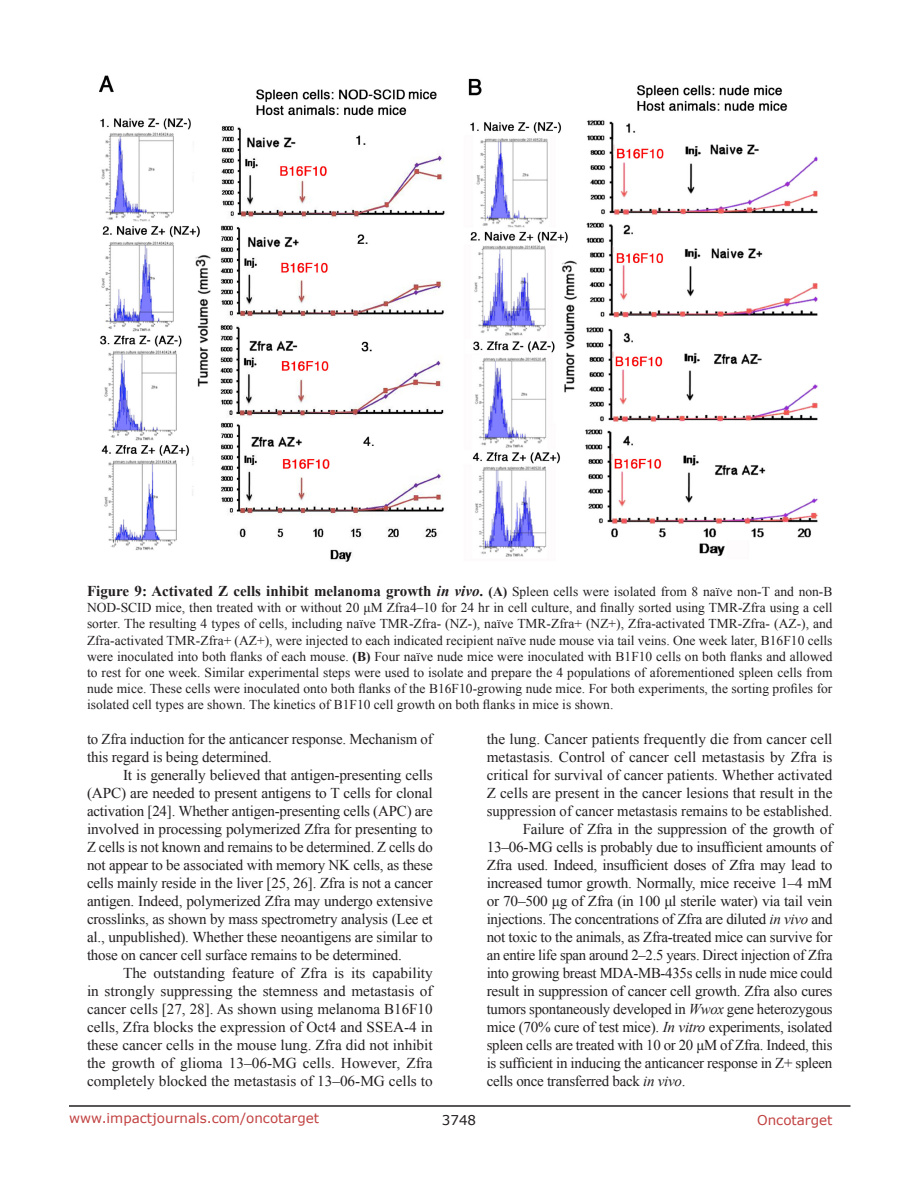
<style>
.page{position:relative;width:918px;height:1188px;background:#fff}
.page>*{position:absolute;margin:0;border:0;box-sizing:border-box;transform-origin:0 0}
.BodyText{font:15px/18px "Times New Roman";letter-spacing:-.01em;color:#231f20;text-align:justify}
.FigureText{font:13.5px/16.2px "Times New Roman";color:#231f20;text-align:justify}
.t1{font:13.5px "Verdana";color:#c24141}
.t2{font:13.5px "Verdana";color:#231f20}
.s1{font-weight:700;font-size:15px}
.s2{font-weight:700;font-style:italic;font-size:15px}
.s3{font-weight:700}
.s4{font-style:italic}
</style>
<div class="page">
<hr style="left:69px;top:1105px;width:781px;height:2px;background:#231f20">
<img style="left:100px;top:75px;width:718px;height:486px">
<p class="FigureText" style="left:87px;top:583px;width:747px"><span class="s1">Figure 9: Activated Z cells inhibit melanoma growth</span> <span class="s2">in vivo</span><span class="s1">.</span> <span class="s3">(A)</span> Spleen cells were isolated from 8 naïve non-T and non-B NOD-SCID mice, then treated with or without 20 μM Zfra4–10 for 24 hr in cell culture, and finally sorted using TMR-Zfra using a cell sorter. The resulting 4 types of cells, including naïve TMR-Zfra- (NZ-), naïve TMR-Zfra+ (NZ+), Zfra-activated TMR-Zfra- (AZ-), and Zfra-activated TMR-Zfra+ (AZ+), were injected to each indicated recipient naïve nude mouse via tail veins. One week later, B16F10 cells were inoculated into both flanks of each mouse. <span class="s3">(B)</span> Four naïve nude mice were inoculated with B1F10 cells on both flanks and allowed to rest for one week. Similar experimental steps were used to isolate and prepare the 4 populations of aforementioned spleen cells from nude mice. These cells were inoculated onto both flanks of the B16F10-growing nude mice. For both experiments, the sorting profiles for isolated cell types are shown. The kinetics of B1F10 cell growth on both flanks in mice is shown.</p>
<p class="BodyText" style="left:87px;top:729px;width:347px">to Zfra induction for the anticancer response. Mechanism of this regard is being determined.</p>
<p class="BodyText" style="left:87px;top:765px;width:347px;text-indent:36px">It is generally believed that antigen-presenting cells (APC) are needed to present antigens to T cells for clonal activation [24]. Whether antigen-presenting cells (APC) are involved in processing polymerized Zfra for presenting to Z cells is not known and remains to be determined. Z cells do not appear to be associated with memory NK cells, as these cells mainly reside in the liver [25, 26]. Zfra is not a cancer antigen. Indeed, polymerized Zfra may undergo extensive crosslinks, as shown by mass spectrometry analysis (Lee et al., unpublished). Whether these neoantigens are similar to those on cancer cell surface remains to be determined.</p>
<p class="BodyText" style="left:87px;top:963px;width:347px;text-indent:36px">The outstanding feature of Zfra is its capability in strongly suppressing the stemness and metastasis of cancer cells [27, 28]. As shown using melanoma B16F10 cells, Zfra blocks the expression of Oct4 and SSEA-4 in these cancer cells in the mouse lung. Zfra did not inhibit the growth of glioma 13–06-MG cells. However, Zfra completely blocked the metastasis of 13–06-MG cells to</p>
<p class="BodyText" style="left:487px;top:729px;width:347px">the lung. Cancer patients frequently die from cancer cell metastasis. Control of cancer cell metastasis by Zfra is critical for survival of cancer patients. Whether activated Z cells are present in the cancer lesions that result in the suppression of cancer metastasis remains to be established.</p>
<p class="BodyText" style="left:487px;top:819px;width:347px;text-indent:36px">Failure of Zfra in the suppression of the growth of 13–06-MG cells is probably due to insufficient amounts of Zfra used. Indeed, insufficient doses of Zfra may lead to increased tumor growth. Normally, mice receive 1–4 mM or 70–500 μg of Zfra (in 100 μl sterile water) via tail vein injections. The concentrations of Zfra are diluted <span class="s4">in vivo</span> and not toxic to the animals, as Zfra-treated mice can survive for an entire life span around 2–2.5 years. Direct injection of Zfra into growing breast MDA-MB-435s cells in nude mice could result in suppression of cancer cell growth. Zfra also cures tumors spontaneously developed in <span class="s4">Wwox</span> gene heterozygous mice (70% cure of test mice). <span class="s4">In vitro</span> experiments, isolated spleen cells are treated with 10 or 20 μM of Zfra. Indeed, this is sufficient in inducing the anticancer response in Z+ spleen cells once transferred back <span class="s4">in vivo</span>.</p>
<p class="t1" style="left:69px;top:1109px;width:252px">www.impactjournals.com/oncotarget</p>
<p class="t2" style="left:442px;top:1111px;width:36px">3748</p>
<p class="t1" style="left:757px;top:1111px;width:77px">Oncotarget</p>
</div>
